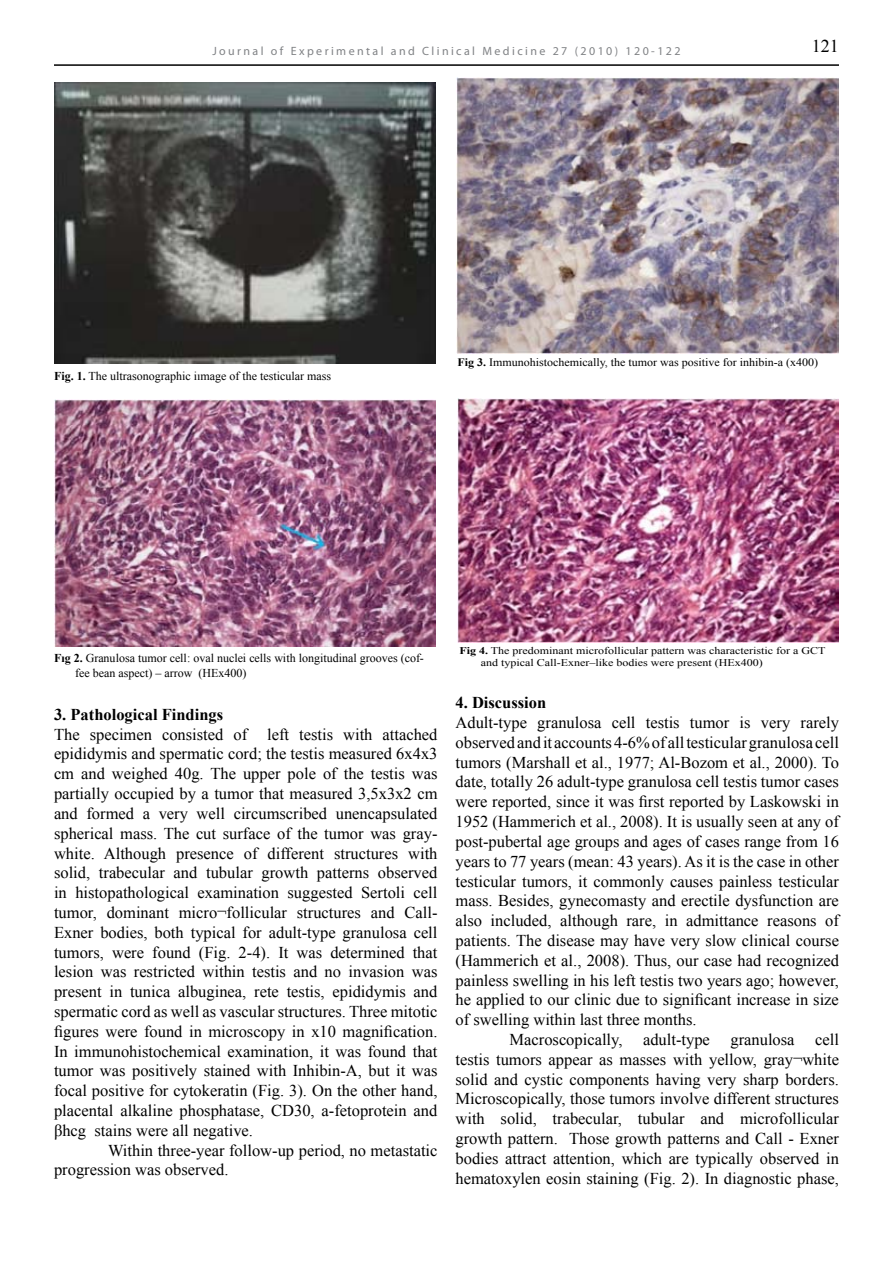
<style>
.page{position:relative;width:893px;height:1263px;background:#fff}
.page>*{position:absolute;margin:0;border:0;box-sizing:border-box;transform-origin:0 0}
.t1{font:18px "Times New Roman";color:#000}
.t2{font:16.5px/19.8px "Times New Roman";color:#000;text-align:justify}
.t3{font:700 16.5px "Times New Roman";color:#000}
.t4{font:12px/14.4px "Times New Roman";color:#000}
.t5{font:12px "Myriad Pro";letter-spacing:.2em;color:#808285}
.t6{font:11.4px "Times New Roman";color:#000;scale:1.06 1}
.t7{font:10.2px/12.3px "Times New Roman";color:#000;scale:1.17 1}
.s1{font-weight:700}
</style>
<div class="page">
<hr style="left:54px;top:64px;width:785px;height:2px;background:#000">
<img style="left:54px;top:82px;width:381px;height:281px">
<img style="left:54px;top:399px;width:381px;height:247px">
<img style="left:457px;top:77px;width:382px;height:277px">
<img style="left:457px;top:399px;width:382px;height:244px">
<p class="t5" style="left:212px;top:43px;width:470px">Journal of Experimental and Clinical Medicine 27 (2010) 120-122</p>
<p class="t1" style="left:812px;top:33px;width:28px">121</p>
<p class="t4" style="left:54px;top:368px;width:279px"><span class="s1">Fig. 1.</span> The ultrasonographic iımage of the testicular mass</p>
<p class="t6" style="left:457px;top:354px;width:342px"><span class="s1">Fig 3.</span> Immunohistochemically, the tumor was positive for inhibin-a (x400)</p>
<p class="t4" style="left:75px;top:651px;width:350px;text-indent:-21px"><span class="s1">Fıg 2.</span> Granulosa tumor cell: oval nuclei cells with longitudinal grooves (cof&shy;fee bean aspect) – arrow (HEx400)</p>
<p class="t3" style="left:54px;top:703px;width:171px">3. Pathological Findings</p>
<p class="t2" style="left:54px;top:724px;width:385px">The specimen consisted of left testis with attached epididymis and spermatic cord; the testis measured 6x4x3 cm and weighed 40g. The upper pole of the testis was partially occupied by a tumor that measured 3,5x3x2 cm and formed a very well circumscribed unencapsulated spherical mass. The cut surface of the tumor was gray&shy;white. Although presence of different structures with solid, trabecular and tubular growth patterns observed in histopathological examination suggested Sertoli cell tumor, dominant micro¬follicular structures and Call-Exner bodies, both typical for adult-type granulosa cell tumors, were found (Fig. 2-4). It was determined that lesion was restricted within testis and no invasion was present in tunica albuginea, rete testis, epididymis and spermatic cord as well as vascular structures. Three mitotic figures were found in microscopy in x10 magnification.<br>In immunohistochemical examination, it was found that tumor was positively stained with Inhibin-A, but it was focal positive for cytokeratin (Fig. 3). On the other hand, placental alkaline phosphatase, CD30, a-fetoprotein and βhcg stains were all negative.</p>
<p class="t2" style="left:54px;top:1140px;width:385px;text-indent:54px">Within three-year follow-up period, no metastatic progression was observed.</p>
<p class="t7" style="left:481px;top:644px;width:296px;text-indent:-21px"><span class="s1">Fig 4.</span> The predominant microfollicular pattern was characteristic for a GCT and typical Call-Exner–like bodies were present (HEx400)</p>
<p class="t3" style="left:455px;top:691px;width:92px">4. Discussion</p>
<p class="t2" style="left:455px;top:712px;width:385px">Adult-type granulosa cell testis tumor is very rarely observed and it accounts 4-6% of all testicular granulosa cell tumors (Marshall et al., 1977; Al-Bozom et al., 2000). To date, totally 26 adult-type granulosa cell testis tumor cases were reported, since it was first reported by Laskowski in 1952 (Hammerich et al., 2008). It is usually seen at any of post-pubertal age groups and ages of cases range from 16 years to 77 years (mean: 43 years). As it is the case in other testicular tumors, it commonly causes painless testicular mass. Besides, gynecomasty and erectile dysfunction are also included, although rare, in admittance reasons of patients. The disease may have very slow clinical course (Hammerich et al., 2008). Thus, our case had recognized painless swelling in his left testis two years ago; however, he applied to our clinic due to significant increase in size of swelling within last three months.</p>
<p class="t2" style="left:455px;top:1029px;width:385px;text-indent:54px">Macroscopically, adult-type granulosa cell testis tumors appear as masses with yellow, gray¬white solid and cystic components having very sharp borders.<br>Microscopically, those tumors involve different structures with solid, trabecular, tubular and microfollicular growth pattern. Those growth patterns and Call - Exner bodies attract attention, which are typically observed in hematoxylen eosin staining (Fig. 2). In diagnostic phase,</p>
</div>
